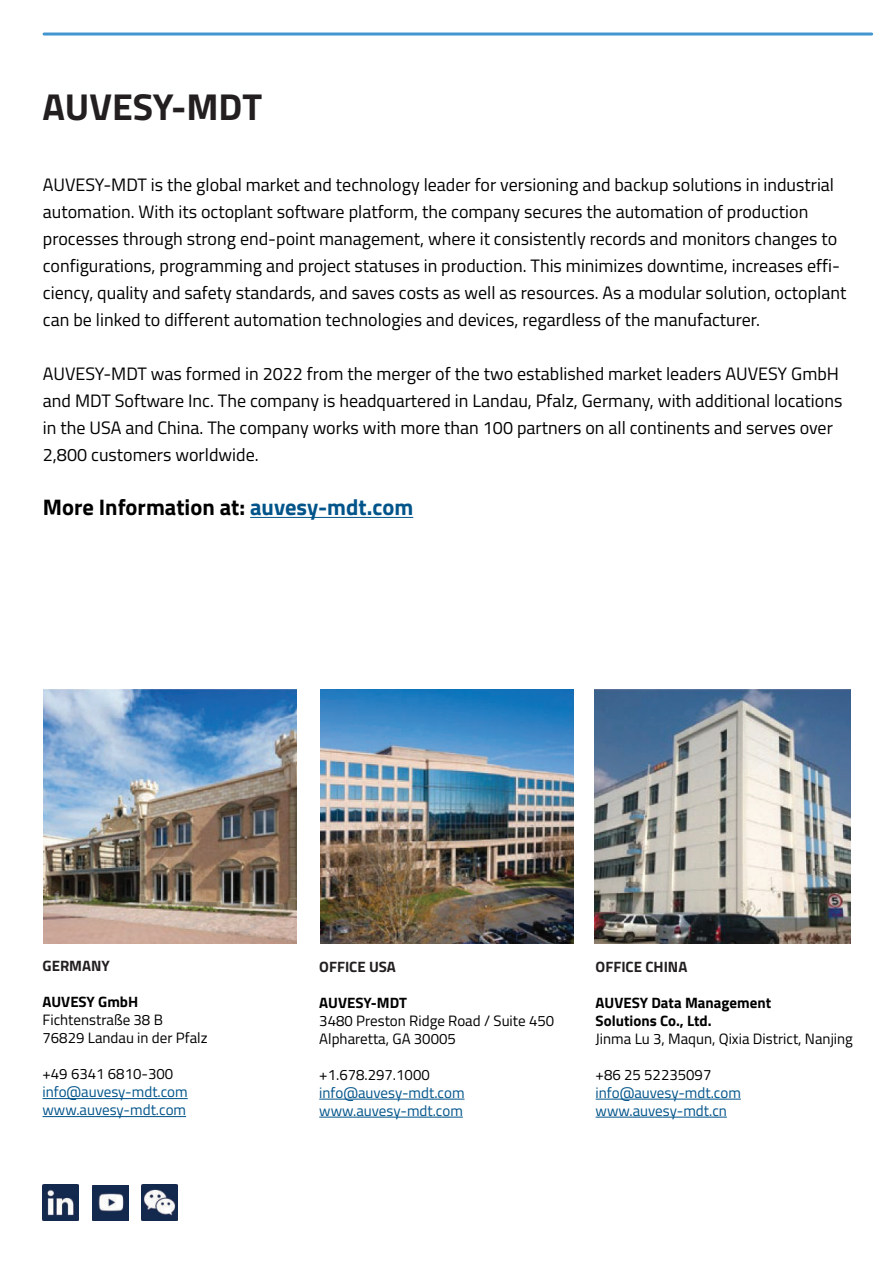
<style>
.page{position:relative;width:893px;height:1263px;background:#fff}
.page>*{position:absolute;margin:0;border:0;box-sizing:border-box;transform-origin:0 0}
.t1{font:700 37.5px "Titillium Web";color:#231f20}
.t2{font:700 22.5px "Titillium Web";color:#000001}
.t3{font:18px/27px "Titillium Web";color:#000001}
.t4{font:15px/18px "Titillium Web";color:#000001}
.t5{font:15px/18px "Titillium Web";color:#01548a}
.t6{font:700 15px/18px "Titillium Web";color:#000001}
.t7{font:700 15px "Titillium Web";color:#231f20}
.s1{color:#01548a}
</style>
<div class="page">
<img style="left:43px;top:690px;width:254px;height:254px">
<img style="left:595px;top:690px;width:255px;height:253px">
<hr style="left:596px;top:1099px;width:145px;height:1px;background:#01548a">
<hr style="left:596px;top:1117px;width:131px;height:1px;background:#01548a">
<img style="left:320px;top:690px;width:254px;height:253px">
<hr style="left:319px;top:1099px;width:146px;height:1px;background:#01548a">
<hr style="left:319px;top:1117px;width:144px;height:1px;background:#01548a">
<hr style="left:43px;top:1098px;width:145px;height:1px;background:#01548a">
<hr style="left:43px;top:1116px;width:143px;height:1px;background:#01548a">
<hr style="left:44px;top:33px;width:828px;height:3px;background:#4395d0">
<hr style="left:250px;top:517px;width:163px;height:1px;background:#01548a">
<div style="left:43px;top:1193px;width:28px;height:28px;background:#14294e"></div>
<img style="left:43px;top:1185px;width:35px;height:35px">
<img style="left:142px;top:1185px;width:36px;height:35px">
<img style="left:92px;top:1185px;width:36px;height:35px">
<h1 class="t1" style="left:43px;top:93px;width:221px">AUVESY-MDT</h1>
<p class="t3" style="left:43px;top:173px;width:805px">AUVESY-MDT is the global market and technology leader for versioning and backup solutions in industrial automation. With its octoplant software platform, the company secures the automation of production processes through strong end-point management, where it consistently records and monitors changes to configurations, programming and project statuses in production. This minimizes downtime, increases effi&shy;ciency, quality and safety standards, and saves costs as well as resources. As a modular solution, octoplant can be linked to different automation technologies and devices, regardless of the manufacturer.</p>
<p class="t3" style="left:43px;top:362px;width:801px">AUVESY-MDT was formed in 2022 from the merger of the two established market leaders AUVESY GmbH and MDT Software Inc. The company is headquartered in Landau, Pfalz, Germany, with additional locations in the USA and China. The company works with more than 100 partners on all continents and serves over 2,800 customers worldwide.</p>
<p class="t2" style="left:43px;top:499px;width:372px">More Information at: <span class="s1">auvesy-mdt.com</span></p>
<p class="t7" style="left:43px;top:960px;width:69px">GERMANY</p>
<p class="t6" style="left:43px;top:994px;width:97px">AUVESY GmbH</p>
<p class="t4" style="left:43px;top:1012px;width:167px">Fichtenstraße 38 B<br>76829 Landau in der Pfalz</p>
<p class="t4" style="left:43px;top:1066px;width:132px">+49 6341 6810-300</p>
<p class="t5" style="left:43px;top:1084px;width:147px">info@auvesy-mdt.com www.auvesy-mdt.com</p>
<p class="t7" style="left:319px;top:961px;width:78px">OFFICE USA</p>
<p class="t6" style="left:319px;top:995px;width:89px">AUVESY-MDT</p>
<p class="t4" style="left:319px;top:1013px;width:236px">3480 Preston Ridge Road / Suite 450<br>Alpharetta, GA 30005</p>
<p class="t4" style="left:319px;top:1067px;width:112px">+1.678.297.1000</p>
<p class="t5" style="left:319px;top:1085px;width:147px">info@auvesy-mdt.com www.auvesy-mdt.com</p>
<p class="t7" style="left:596px;top:961px;width:93px">OFFICE CHINA</p>
<p class="t6" style="left:596px;top:995px;width:177px">AUVESY Data Management<br>Solutions Co., Ltd.</p>
<p class="t4" style="left:596px;top:1031px;width:259px">Jinma Lu 3, Maqun, Qixia District, Nanjing</p>
<p class="t4" style="left:596px;top:1067px;width:117px">+86 25 52235097</p>
<p class="t5" style="left:596px;top:1085px;width:147px">info@auvesy-mdt.com www.auvesy-mdt.cn</p>
</div>
